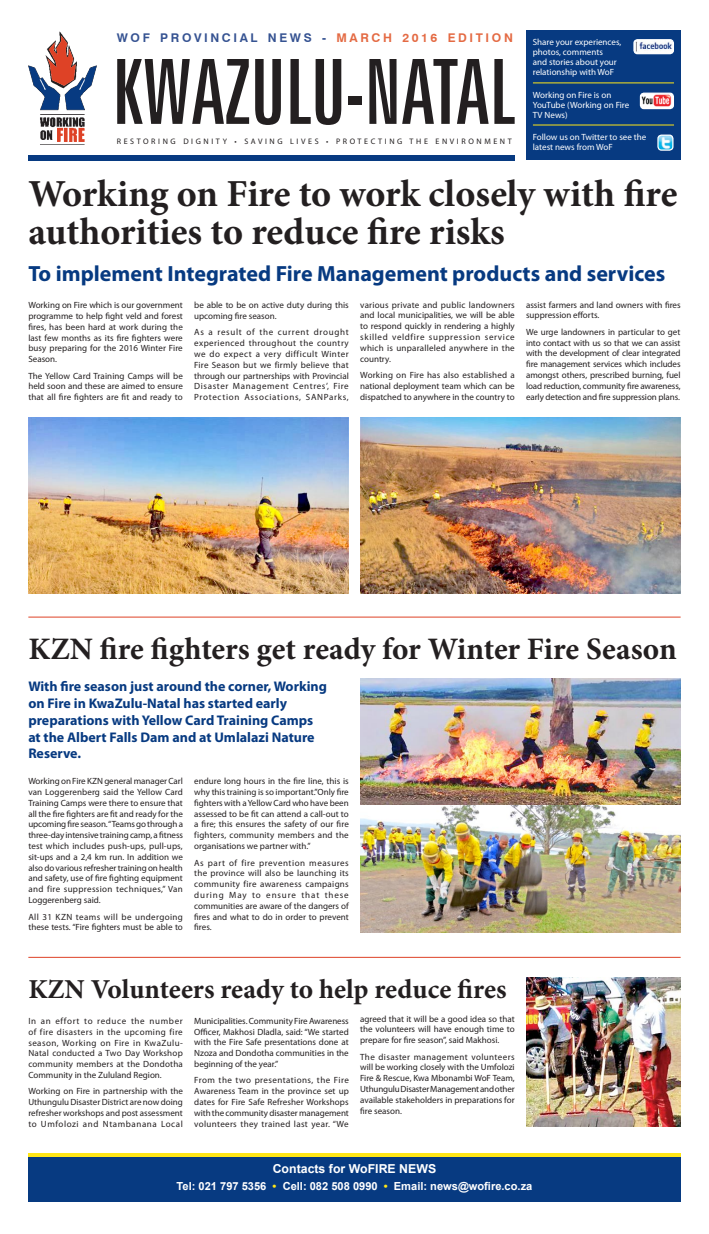
<style>
.page{position:relative;width:709px;height:1234px;background:#fff}
.page>*{position:absolute;margin:0;border:0;box-sizing:border-box;transform-origin:0 0}
.t1{font:extra-condensed 90px "Zurich BT";color:#231f20}
.t2{font:700 38.2px/38.2px "Minion Pro";color:#231f20}
.t3{font:700 31.2px "Minion Pro";color:#231f20}
.t4{font:700 27.4px "Minion Pro";color:#231f20}
.t5{font:700 22px "Myriad Pro";color:#073a81}
.t6{font:700 14px/16.8px "Myriad Pro";color:#073a81}
.t7{font:700 12.3px "Arial";color:#fff}
.t8{font:700 12px "Swiss 721 BT";letter-spacing:.22em;color:#365392}
.t9{font:700 12px "Swiss 721 BT";letter-spacing:.22em;color:#e46a43}
.t10{font:700 11.1px "Arial";color:#fff}
.t11{font:9px/10.8px "Myriad Pro";color:#231f20;text-align:justify}
.t12{font:9px/10px "Myriad Pro";color:#fff}
.t13{font:8px "Myriad Pro";letter-spacing:.325em;color:#231f20}
.s1{color:#e46a43}
.s2{color:#ffe616}
</style>
<div class="page">
<div style="left:28px;top:1153px;width:652px;height:48px;background:#073a81"></div>
<hr style="left:28px;top:1153px;width:652px;height:3px;background:#ffe616">
<img style="left:28px;top:31px;width:68px;height:111px">
<div style="left:28px;top:155px;width:487px;height:5px;background:#073a81"></div>
<div style="left:526px;top:30px;width:154px;height:129px;background:#073a81"></div>
<img style="left:659px;top:135px;width:14px;height:15px">
<div style="left:657px;top:134px;width:16px;height:17px;border:1px solid #fff;border-radius:3px"></div>
<hr style="left:533px;top:82px;width:141px;height:1px;background:#ffe616">
<hr style="left:533px;top:124px;width:141px;height:1px;background:#ffe616">
<img style="left:634px;top:41px;width:39px;height:13px">
<div style="left:633px;top:39px;width:41px;height:15px;border:1px solid #fff;border-radius:3px"></div>
<img style="left:640px;top:93px;width:33px;height:15px">
<div style="left:640px;top:93px;width:34px;height:16px;border:1px solid #fff;border-radius:3px"></div>
<hr style="left:28px;top:616px;width:652px;height:1px;background:#de4226">
<img style="left:28px;top:418px;width:321px;height:175px">
<img style="left:360px;top:418px;width:320px;height:175px">
<img style="left:526px;top:977px;width:154px;height:149px">
<hr style="left:28px;top:956px;width:652px;height:1px;background:#de4226">
<img style="left:361px;top:678px;width:319px;height:127px">
<img style="left:360px;top:805px;width:320px;height:127px">
<h3 class="t8" style="left:117px;top:31px;width:244px">WOF PROVINCIAL NEWS - <span class="s1">MARC</span></h3>
<h3 class="t9" style="left:383px;top:31px;width:131px">H 2016 EDITION</h3>
<h1 class="t1" style="left:112px;top:41px;width:404px">KWAZULU-NATAL</h1>
<p class="t13" style="left:117px;top:136px;width:396px">Restor ing Dignity • Saving Lives • Pr otecting the E nvir onment</p>
<p class="t12" style="left:533px;top:37px;width:90px">Share your experiences, photos, comments<br>and stories about your relationship with WoF</p>
<p class="t12" style="left:533px;top:89px;width:98px">Working on Fire is on<br>YouTube (Working on Fire<br>TV News)</p>
<p class="t12" style="left:533px;top:132px;width:115px">Follow us on Twitter to see the latest news from WoF</p>
<h2 class="t2" style="left:28px;top:174px;width:650px">Working on Fire to work closely with fire authorities to reduce fire risks</h2>
<h3 class="t5" style="left:28px;top:259px;width:638px">To implement Integrated Fire Management products and services</h3>
<p class="t11" style="left:28px;top:299px;width:156px">Working on Fire which is our government programme to help fight veld and forest fires, has been hard at work during the last few months as its fire fighters were busy preparing for the 2016 Winter Fire Season.</p>
<p class="t11" style="left:28px;top:370px;width:156px">The Yellow Card Training Camps will be held soon and these are aimed to ensure that all fire fighters are fit and ready to</p>
<p class="t11" style="left:526px;top:299px;width:156px">assist farmers and land owners with fires suppression efforts.</p>
<p class="t11" style="left:526px;top:326px;width:156px">We urge landowners in particular to get into contact with us so that we can assist with the development of clear integrated fire management services which includes amongst others, prescribed burning, fuel load reduction, community fire awareness, early detection and fire suppression plans.</p>
<p class="t11" style="left:360px;top:299px;width:156px">various private and public landowners and local municipalities, we will be able to respond quickly in rendering a highly skilled veldfire suppression service which is unparalleled anywhere in the country.</p>
<p class="t11" style="left:360px;top:369px;width:156px">Working on Fire has also established a national deployment team which can be dispatched to anywhere in the country to</p>
<p class="t11" style="left:194px;top:299px;width:156px">be able to be on active duty during this upcoming fire season.</p>
<p class="t11" style="left:194px;top:327px;width:156px">As a result of the current drought experienced throughout the country we do expect a very difficult Winter Fire Season but we firmly believe that through our partnerships with Provincial Disaster Management Centres’, Fire Protection Associations, SAN</p>
<p class="t11" style="left:324px;top:391px;width:26px">Parks,</p>
<h3 class="t3" style="left:28px;top:627px;width:650px">KZN fire fighters get ready for Winter Fire Season</h3>
<h3 class="t6" style="left:28px;top:677px;width:300px">With fire season just around the corner, Working on Fire in KwaZulu-Natal has started early preparations with Yellow Card Training Camps at the Albert Falls Dam and at Umlalazi Nature Reserve.</h3>
<p class="t11" style="left:28px;top:775px;width:156px">Working on Fire KZN general manager Carl van Loggerenberg said the Yellow Card Training Camps were there to ensure that all the fire fighters are fit and ready for the upcoming fire season. “Teams go through a three-day intensive training camp, a fitness test which includes push-ups, pull-ups, sit-ups and a 2,4 km run. In addition we also do various refresher training on health and safety, use of fire fighting equipment and fire suppression techniques,” Van Loggerenberg said.</p>
<p class="t11" style="left:28px;top:910px;width:156px">All 31 KZN teams will be undergoing these tests. “Fire fighters must be able to</p>
<p class="t11" style="left:194px;top:775px;width:156px">endure long hours in the fire line, this is why this training is so important.”Only fire fighters with a Yellow Card who have been assessed to be fit can attend a call-out to a fire; this ensures the safety of our fire fighters, community members and the organisations we partner with.”</p>
<p class="t11" style="left:194px;top:856px;width:156px">As part of fire prevention measures the province will also be launching its community fire awareness campaigns during May to ensure that these communities are aware of the dangers of fires and what to do in order to prevent fires.</p>
<h3 class="t4" style="left:28px;top:969px;width:479px">KZN Volunteers ready to help reduce fires</h3>
<p class="t11" style="left:28px;top:1015px;width:156px">In an effort to reduce the number of fire disasters in the upcoming fire season, Working on Fire in KwaZulu-Natal conducted a Two Day Workshop community members at the Dondotha Community in the Zululand Region.</p>
<p class="t11" style="left:28px;top:1085px;width:156px">Working on Fire in partnership with the Uthungulu Disaster District are now doing refresher workshops and post assessment to Umfolozi and Ntambanana Local</p>
<p class="t11" style="left:360px;top:1012px;width:156px">agreed that it will be a good idea so that the volunteers will have enough time to prepare for fire season”, said Makhosi.</p>
<p class="t11" style="left:360px;top:1050px;width:156px">The disaster management volunteers will be working closely with the Umfolozi Fire &amp; Rescue, Kwa Mbonambi WoF Team, Uthungulu Disaster Management and other available stakeholders in preparations for fire season.</p>
<p class="t11" style="left:194px;top:1014px;width:156px">Municipalities. Community Fire Awareness Officer, Makhosi Dladla, said: “We started with the Fire Safe presentations done at Nzoza and Dondotha communities in the beginning of the year.”</p>
<p class="t11" style="left:194px;top:1074px;width:156px">From the two presentations, the Fire Awareness Team in the province set up dates for Fire Safe Refresher Workshops with the community disaster management volunteers they trained last year. “We</p>
<h3 class="t7" style="left:273px;top:1159px;width:165px">Contacts for WoFIRE NEWS</h3>
<p class="t10" style="left:177px;top:1178px;width:357px">Tel: 021 797 5356 <span class="s2">•</span> Cell: 082 508 0990 <span class="s2">•</span> Email: news@wofire.co.za</p>
</div>
